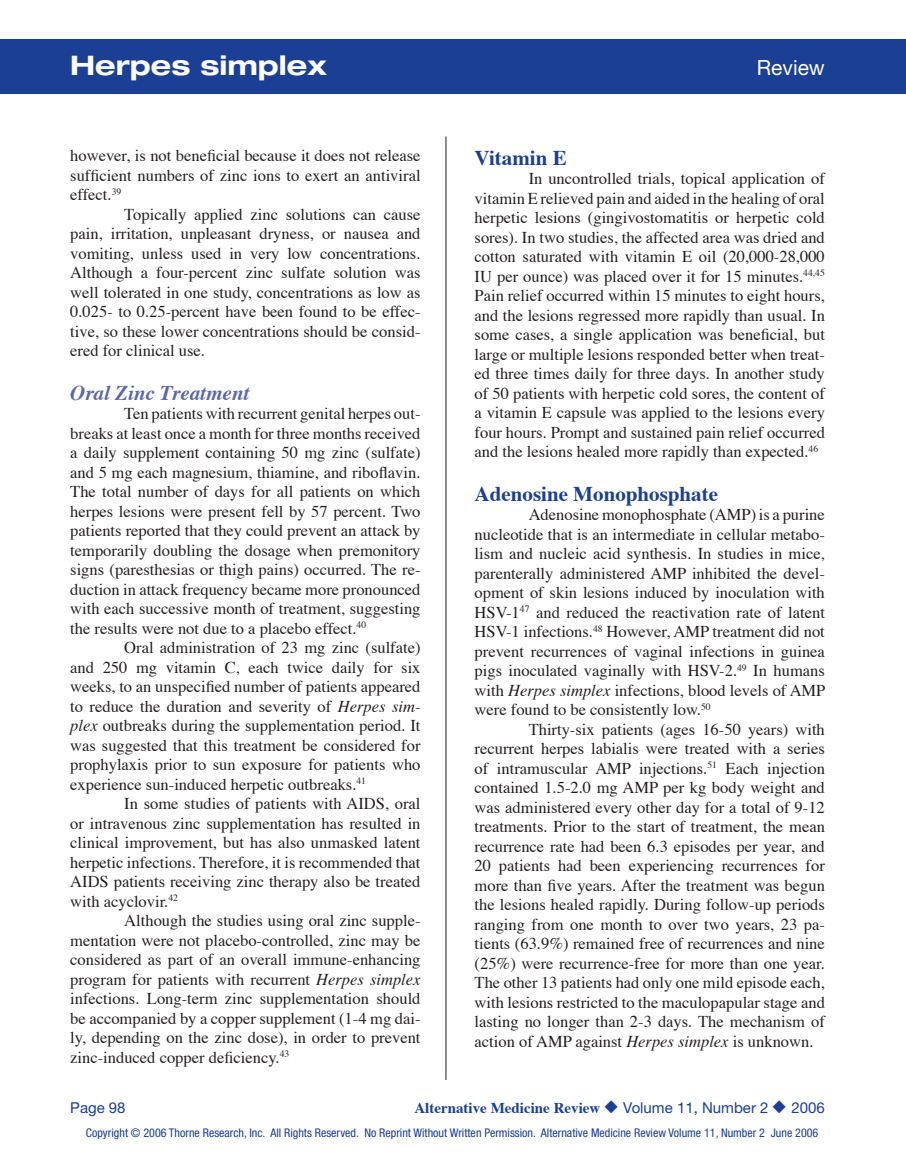
<style>
.page{position:relative;width:906px;height:1161px;background:#fff}
.page>*{position:absolute;margin:0;border:0;box-sizing:border-box;transform-origin:0 0}
.t1{font:700 expanded 27px "Helvetica Neue";color:#fff}
.t2{font:700 21px "Times";color:#1b3f94}
.t3{font:italic 700 21px "Times";color:#5b67ad}
.t4{font:21px "Helvetica Neue";color:#fff}
.t5{font:16.5px/19.5px "Times";color:#231f20;text-align:justify}
.t6{font:700 15px "Times";color:#1b3f94}
.t7{font:15px "Helvetica Neue";color:#1b3f94}
.t8{font:condensed 12px "Helvetica Neue";color:#1b3f94}
.s1{font-style:italic}
.s2{font-family:"Helvetica Neue";font-weight:400}
</style>
<div class="page">
<div style="left:0;top:39px;width:905px;height:55px;background:#1b3f94"></div>
<hr style="left:445px;top:136px;width:1px;height:944px;background:#231f20">
<h1 class="t1" style="left:70px;top:48px;width:258px">Herpes simplex</h1>
<p class="t4" style="left:756px;top:55px;width:70px">Review</p>
<p class="t5" style="left:70px;top:145px;width:351px">however, is not beneficial because it does not release sufficient numbers of zinc ions to exert an antiviral effect.<sup>39</sup></p>
<p class="t5" style="left:70px;top:203px;width:351px;text-indent:54px">Topically applied zinc solutions can cause pain, irritation, unpleasant dryness, or nausea and vomiting, unless used in very low concentrations.<br>Although a four-percent zinc sulfate solution was well tolerated in one study, concentrations as low as 0.025- to 0.25-percent have been found to be effec&shy;tive, so these lower concentrations should be consid&shy;ered for clinical use.</p>
<p class="t3" style="left:70px;top:373px;width:180px">Oral Zinc Treatment</p>
<p class="t5" style="left:70px;top:403px;width:351px;text-indent:54px">Ten patients with recurrent genital herpes out&shy;breaks at least once a month for three months received a daily supplement containing 50 mg zinc (sulfate) and 5 mg each magnesium, thiamine, and riboflavin.<br>The total number of days for all patients on which herpes lesions were present fell by 57 percent. Two patients reported that they could prevent an attack by temporarily doubling the dosage when premonitory signs (paresthesias or thigh pains) occurred. The re&shy;duction in attack frequency became more pronounced with each successive month of treatment, suggesting the results were not due to a placebo effect.<sup>40</sup></p>
<p class="t5" style="left:70px;top:637px;width:351px;text-indent:54px">Oral administration of 23 mg zinc (sulfate) and 250 mg vitamin C, each twice daily for six weeks, to an unspecified number of patients appeared to reduce the duration and severity of <span class="s1">Herpes sim&shy;plex</span> outbreaks during the supplementation period. It was suggested that this treatment be considered for prophylaxis prior to sun exposure for patients who experience sun-induced herpetic outbreaks.<sup>41</sup></p>
<p class="t5" style="left:70px;top:793px;width:351px;text-indent:54px">In some studies of patients with AIDS, oral or intravenous zinc supplementation has resulted in clinical improvement, but has also unmasked latent herpetic infections. Therefore, it is recommended that AIDS patients receiving zinc therapy also be treated with acyclovir.<sup>42</sup></p>
<p class="t5" style="left:70px;top:910px;width:351px;text-indent:54px">Although the studies using oral zinc supple&shy;mentation were not placebo-controlled, zinc may be considered as part of an overall immune-enhancing program for patients with recurrent <span class="s1">Herpes simplex </span>infections. Long-term zinc supplementation should be accompanied by a copper supplement (1-4 mg dai&shy;ly, depending on the zinc dose), in order to prevent zinc-induced copper deficiency.<sup>43</sup></p>
<p class="t2" style="left:474px;top:138px;width:94px">Vitamin E</p>
<p class="t5" style="left:474px;top:168px;width:351px;text-indent:54px">In uncontrolled trials, topical application of vitamin E relieved pain and aided in the healing of oral herpetic lesions (gingivostomatitis or herpetic cold sores). In two studies, the affected area was dried and cotton saturated with vitamin E oil (20,000-28,000<br>IU per ounce) was placed over it for 15 minutes.<sup>44,45<br></sup>Pain relief occurred within 15 minutes to eight hours, and the lesions regressed more rapidly than usual. In some cases, a single application was beneficial, but large or multiple lesions responded better when treat&shy;ed three times daily for three days. In another study of 50 patients with herpetic cold sores, the content of a vitamin E capsule was applied to the lesions every four hours. Prompt and sustained pain relief occurred and the lesions healed more rapidly than expected.<sup>46</sup></p>
<p class="t2" style="left:474px;top:474px;width:245px">Adenosine Monophosphate</p>
<p class="t5" style="left:474px;top:504px;width:352px;text-indent:54px">Adenosine monophosphate (AMP) is a purine nucleotide that is an intermediate in cellular metabo&shy;lism and nucleic acid synthesis. In studies in mice, parenterally administered AMP inhibited the devel&shy;opment of skin lesions induced by inoculation with HSV-1<sup>47</sup> and reduced the reactivation rate of latent HSV-1 infections.<sup>48</sup> However, AMP treatment did not prevent recurrences of vaginal infections in guinea pigs inoculated vaginally with HSV-2.<sup>49</sup> In humans with <span class="s1">Herpes simplex</span> infections, blood levels of AMP were found to be consistently low.<sup>50</sup></p>
<p class="t5" style="left:474px;top:718px;width:351px;text-indent:54px">Thirty-six patients (ages 16-50 years) with recurrent herpes labialis were treated with a series of intramuscular AMP injections.<sup>51</sup> Each injection contained 1.5-2.0 mg AMP per kg body weight and was administered every other day for a total of 9-12 treatments. Prior to the start of treatment, the mean recurrence rate had been 6.3 episodes per year, and 20 patients had been experiencing recurrences for more than five years. After the treatment was begun the lesions healed rapidly. During follow-up periods ranging from one month to over two years, 23 pa&shy;tients (63.9%) remained free of recurrences and nine (25%) were recurrence-free for more than one year.<br>The other 13 patients had only one mild episode each, with lesions restricted to the maculopapular stage and lasting no longer than 2-3 days. The mechanism of action of AMP against <span class="s1">Herpes simplex</span> is unknown.</p>
<p class="t7" style="left:70px;top:1099px;width:57px">Page 98</p>
<p class="t6" style="left:414px;top:1094px;width:412px">Alternative Medicine Review ◆ <span class="s2">Volume 11, Number 2</span> ◆ <span class="s2">2006</span></p>
<p class="t8" style="left:86px;top:1126px;width:733px">Copyright © 2006 Thorne Research, Inc. All Rights Reserved. No Reprint Without Written Permission. Alternative Medicine Review Volume 11, Number 2 June 2006</p>
</div>
